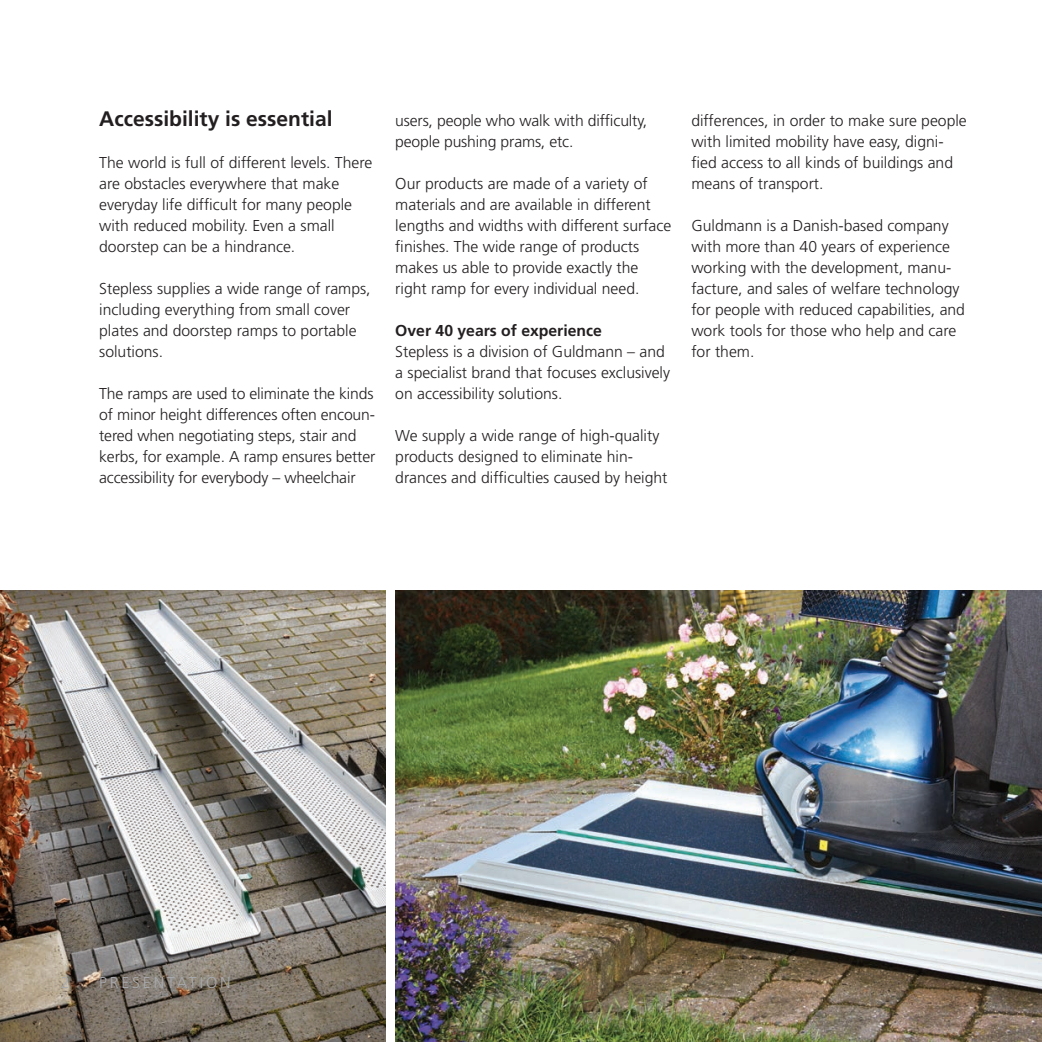
<style>
.page{position:relative;width:1042px;height:1042px;background:#fff}
.page>*{position:absolute;margin:0;border:0;box-sizing:border-box;transform-origin:0 0}
.t1{font:700 21px "Frutiger";color:#231f20}
.t2{font:300 15.75px/21px "Frutiger";color:#231f20}
.t3{font:700 15.75px "Frutiger";color:#231f20}
.t4{font:300 15.75px "Frutiger";letter-spacing:.18em;color:#a8a9ad}
</style>
<div class="page">
<img style="left:395px;top:590px;width:647px;height:452px">
<img style="left:0;top:590px;width:385px;height:452px">
<h1 class="t1" style="left:99px;top:106px;width:235px">Accessibility is essential</h1>
<p class="t2" style="left:99px;top:152px;width:275px">The world is full of different levels. There are obstacles everywhere that make everyday life difficult for many people with reduced mobility. Even a small doorstep can be a hindrance.</p>
<p class="t2" style="left:99px;top:278px;width:273px">Stepless supplies a wide range of ramps, including everything from small cover plates and doorstep ramps to portable solutions.</p>
<p class="t2" style="left:99px;top:383px;width:278px">The ramps are used to eliminate the kinds of minor height differences often encoun&shy;tered when negotiating steps, stair and kerbs, for example. A ramp ensures better accessibility for everybody – wheelchair</p>
<p class="t2" style="left:395px;top:110px;width:253px">users, people who walk with difficulty, people pushing prams, etc.</p>
<p class="t2" style="left:395px;top:173px;width:277px">Our products are made of a variety of materials and are available in different lengths and widths with different surface finishes. The wide range of products makes us able to provide exactly the right ramp for every individual need.</p>
<p class="t3" style="left:395px;top:321px;width:208px">Over 40 years of experience</p>
<p class="t2" style="left:395px;top:341px;width:276px">Stepless is a division of Guldmann – and a specialist brand that focuses exclusively on accessibility solutions.</p>
<p class="t2" style="left:395px;top:425px;width:274px">We supply a wide range of high-quality products designed to eliminate hin&shy;drances and difficulties caused by height</p>
<p class="t2" style="left:691px;top:110px;width:277px">differences, in order to make sure people with limited mobility have easy, digni&shy;fied access to all kinds of buildings and means of transport.</p>
<p class="t2" style="left:691px;top:215px;width:275px">Guldmann is a Danish-based company with more than 40 years of experience working with the development, manu&shy;facture, and sales of welfare technology for people with reduced capabilities, and work tools for those who help and care for them.</p>
<p class="t4" style="left:61px;top:974px;width:10px">2</p>
<p class="t4" style="left:99px;top:974px;width:133px">PRESENTATION</p>
</div>
